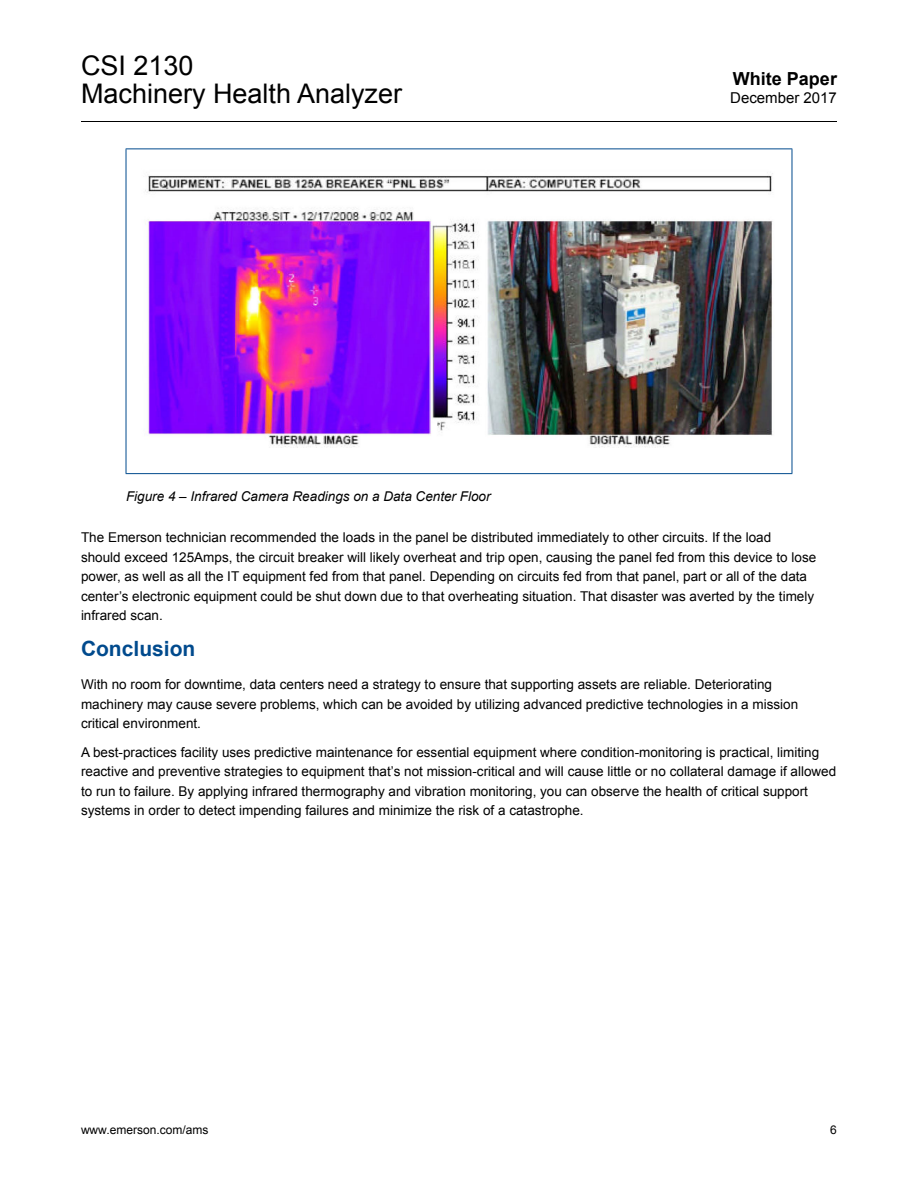
<style>
.page{position:relative;width:918px;height:1188px;background:#fff}
.page>*{position:absolute;margin:0;border:0;box-sizing:border-box;transform-origin:0 0}
.t1{font:27px/28.5px "Arial";color:#000}
.Subhead_1{font:700 21px "Arial";color:#004a8d}
.t2{font:700 18px "Arial";color:#000}
.t3{font:15px "Arial";color:#000}
.Body_Text{font:13.5px/19.5px "Arial";color:#000}
.Image_Caption{font:italic 13.5px "Arial";color:#000}
.t4{font:12px "Arial";color:#000}
</style>
<div class="page">
<hr style="left:81px;top:121px;width:756px;height:1px;background:#000">
<hr style="left:126px;top:148px;width:666px;height:1px;background:#004a8d">
<hr style="left:126px;top:149px;width:1px;height:324px;background:#004a8d">
<hr style="left:792px;top:149px;width:1px;height:324px;background:#004a8d">
<hr style="left:126px;top:473px;width:666px;height:1px;background:#004a8d">
<img style="left:145px;top:173px;width:628px;height:275px">
<h1 class="t1" style="left:81px;top:51px;width:323px">CSI 2130<br>Machinery Health Analyzer</h1>
<h3 class="t2" style="left:733px;top:67px;width:106px">White Paper</h3>
<p class="t3" style="left:730px;top:88px;width:108px">December 2017</p>
<p class="Image_Caption" style="left:126px;top:487px;width:366px">Figure 4 – Infrared Camera Readings on a Data Center Floor</p>
<p class="Body_Text" style="left:81px;top:528px;width:737px">The Emerson technician recommended the loads in the panel be distributed immediately to other circuits. If the load<br>should exceed 125Amps, the circuit breaker will likely overheat and trip open, causing the panel fed from this device to lose power, as well as all the IT equipment fed from that panel. Depending on circuits fed from that panel, part or all of the data center’s electronic equipment could be shut down due to that overheating situation. That disaster was averted by the timely infrared scan.</p>
<p class="Subhead_1" style="left:81px;top:635px;width:116px">Conclusion</p>
<p class="Body_Text" style="left:81px;top:675px;width:719px">With no room for downtime, data centers need a strategy to ensure that supporting assets are reliable. Deteriorating machinery may cause severe problems, which can be avoided by utilizing advanced predictive technologies in a mission critical environment.</p>
<p class="Body_Text" style="left:81px;top:743px;width:757px">A best-practices facility uses predictive maintenance for essential equipment where condition-monitoring is practical, limiting reactive and preventive strategies to equipment that’s not mission-critical and will cause little or no collateral damage if allowed to run to failure. By applying infrared thermography and vibration monitoring, you can observe the health of critical support systems in order to detect impending failures and minimize the risk of a catastrophe.</p>
<p class="t4" style="left:81px;top:1122px;width:129px">www.emerson.com/ams</p>
<p class="t4" style="left:830px;top:1122px;width:8px">6</p>
</div>
